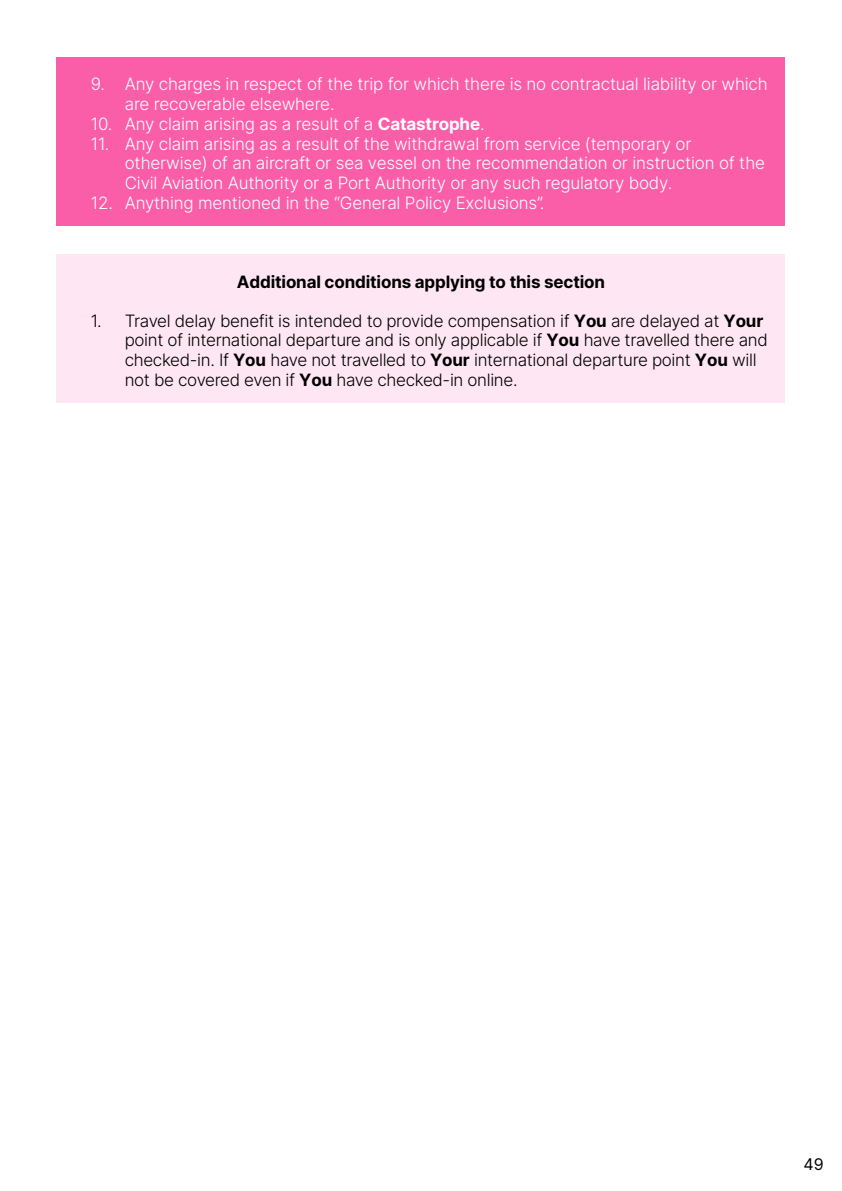
<style>
.page{position:relative;width:842px;height:1191px;background:#fff}
.page>*{position:absolute;margin:0;border:0;box-sizing:border-box;transform-origin:0 0}
.t1{font:300 17px/19.6px "Inter";letter-spacing:-.01em;color:#fff}
.t2{font:300 17px/19.6px "Inter";letter-spacing:-.02em;color:#000}
.t3{font:700 17px "Inter";letter-spacing:-.01em;color:#000}
.t4{font:16px "Inter";color:#000}
.s1{font-weight:700}
</style>
<div class="page">
<div style="left:57px;top:57px;width:728px;height:169px;background:#fa5ea9"></div>
<div style="left:57px;top:254px;width:728px;height:148px;background:#fee7f2"></div>
<p class="t1" style="left:125px;top:74px;width:644px;text-indent:-34px">9. Any charges in respect of the trip for which there is no contractual liability or which are recoverable elsewhere.</p>
<p class="t1" style="left:91px;top:114px;width:395px">10. Any claim arising as a result of a <span class="s1">Catastrophe</span>.</p>
<p class="t1" style="left:125px;top:133px;width:642px;text-indent:-34px">11. Any claim arising as a result of the withdrawal from service (temporary or otherwise) of an aircraft or sea vessel on the recommendation or instruction of the<br>Civil Aviation Authority or a Port Authority or any such regulatory body.</p>
<p class="t1" style="left:91px;top:192px;width:455px">12. Anything mentioned in the “General Policy Exclusions”.</p>
<p class="t3" style="left:237px;top:269px;width:370px">Additional conditions applying to this section</p>
<p class="t2" style="left:125px;top:310px;width:644px;text-indent:-34px">1. Travel delay benefit is intended to provide compensation if <span class="s1">You</span> are delayed at <span class="s1">Your </span>point of international departure and is only applicable if <span class="s1">You</span> have travelled there and checked-in. If <span class="s1">You</span> have not travelled to <span class="s1">Your</span> international departure point <span class="s1">You</span> will not be covered even if <span class="s1">You</span> have checked-in online.</p>
<p class="t4" style="left:803px;top:1152px;width:22px">49</p>
</div>
